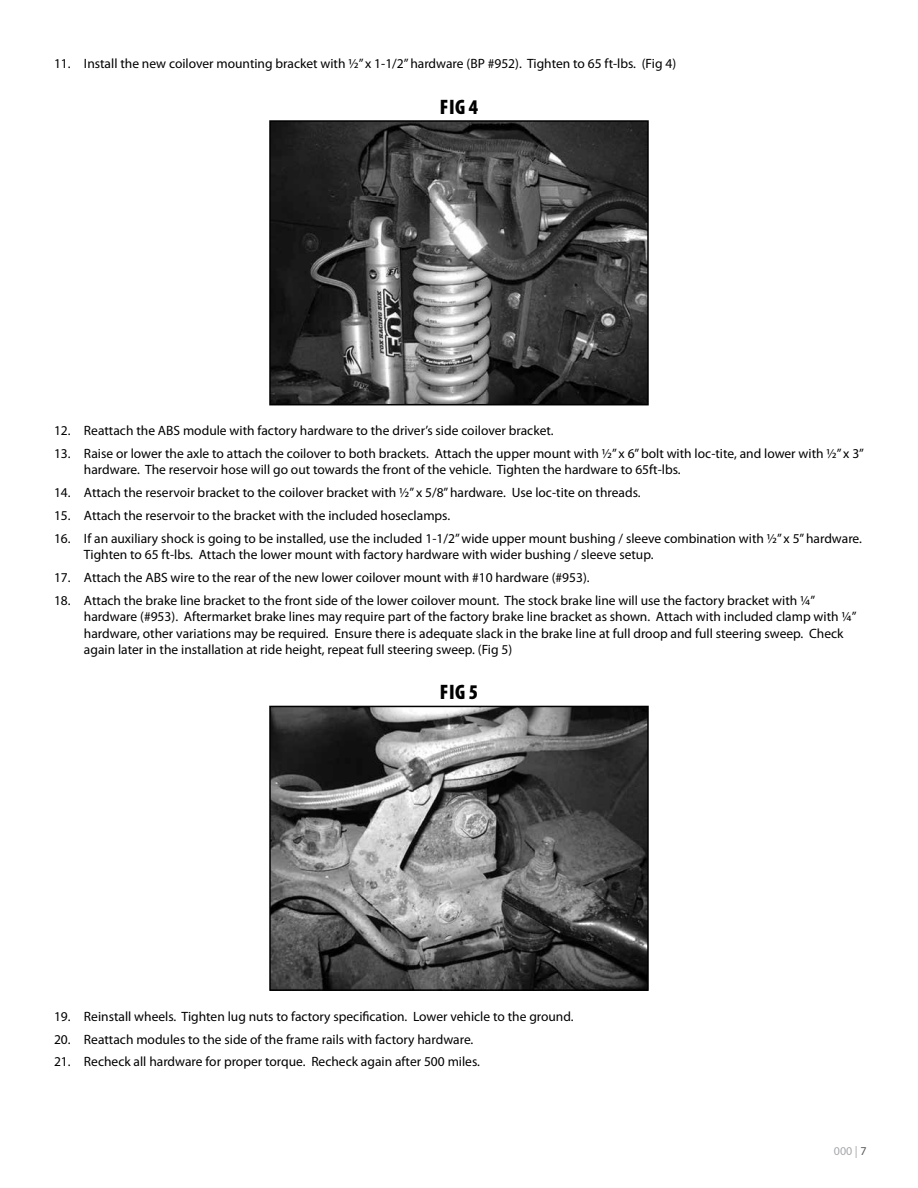
<style>
.page{position:relative;width:918px;height:1188px;background:#fff}
.page>*{position:absolute;margin:0;border:0;box-sizing:border-box;transform-origin:0 0}
.t1{font:900 condensed 21px "Myriad Pro";letter-spacing:.02em;color:#000}
.t2{font:13.5px/16.2px "Myriad Pro";color:#000}
.t3{font:12px "Myriad Pro";color:#a7a9ac}
.s1{color:#58595b}
</style>
<div class="page">
<img style="left:272px;top:123px;width:374px;height:279px">
<div style="left:269px;top:120px;width:380px;height:285px;border:2px solid #000"></div>
<img style="left:272px;top:709px;width:374px;height:279px">
<div style="left:269px;top:706px;width:380px;height:285px;border:2px solid #000"></div>
<p class="t2" style="left:54px;top:56px;width:624px">11. Install the new coilover mounting bracket with ½” x 1-1/2” hardware (BP #952). Tighten to 65 ft-lbs. (Fig 4)</p>
<h1 class="t1" style="left:440px;top:95px;width:40px">FIG 4</h1>
<p class="t2" style="left:54px;top:422px;width:501px">12. Reattach the ABS module with factory hardware to the driver’s side coilover bracket.</p>
<p class="t2" style="left:84px;top:445px;width:782px;text-indent:-30px">13. Raise or lower the axle to attach the coilover to both brackets. Attach the upper mount with ½” x 6” bolt with loc-tite, and lower with ½” x 3” hardware. The reservoir hose will go out towards the front of the vehicle. Tighten the hardware to 65ft-lbs.</p>
<p class="t2" style="left:54px;top:484px;width:588px">14. Attach the reservoir bracket to the coilover bracket with ½” x 5/8” hardware. Use loc-tite on threads.</p>
<p class="t2" style="left:54px;top:507px;width:398px">15. Attach the reservoir to the bracket with the included hoseclamps.</p>
<p class="t2" style="left:84px;top:530px;width:780px;text-indent:-30px">16. If an auxiliary shock is going to be installed, use the included 1-1/2” wide upper mount bushing / sleeve combination with ½” x 5” hardware.<br>Tighten to 65 ft-lbs. Attach the lower mount with factory hardware with wider bushing / sleeve setup.</p>
<p class="t2" style="left:54px;top:569px;width:537px">17. Attach the ABS wire to the rear of the new lower coilover mount with #10 hardware (#953).</p>
<p class="t2" style="left:84px;top:592px;width:774px;text-indent:-30px">18. Attach the brake line bracket to the front side of the lower coilover mount. The stock brake line will use the factory bracket with ¼” hardware (#953). Aftermarket brake lines may require part of the factory brake line bracket as shown. Attach with included clamp with ¼” hardware, other variations may be required. Ensure there is adequate slack in the brake line at full droop and full steering sweep. Check again later in the installation at ride height, repeat full steering sweep. (Fig 5)</p>
<h1 class="t1" style="left:440px;top:681px;width:40px">FIG 5</h1>
<p class="t2" style="left:54px;top:1008px;width:521px">19. Reinstall wheels. Tighten lug nuts to factory specification. Lower vehicle to the ground.</p>
<p class="t2" style="left:54px;top:1031px;width:421px">20. Reattach modules to the side of the frame rails with factory hardware.</p>
<p class="t2" style="left:54px;top:1054px;width:428px">21. Recheck all hardware for proper torque. Recheck again after 500 miles.</p>
<p class="t3" style="left:834px;top:1143px;width:34px">000 | <span class="s1">7</span></p>
</div>
